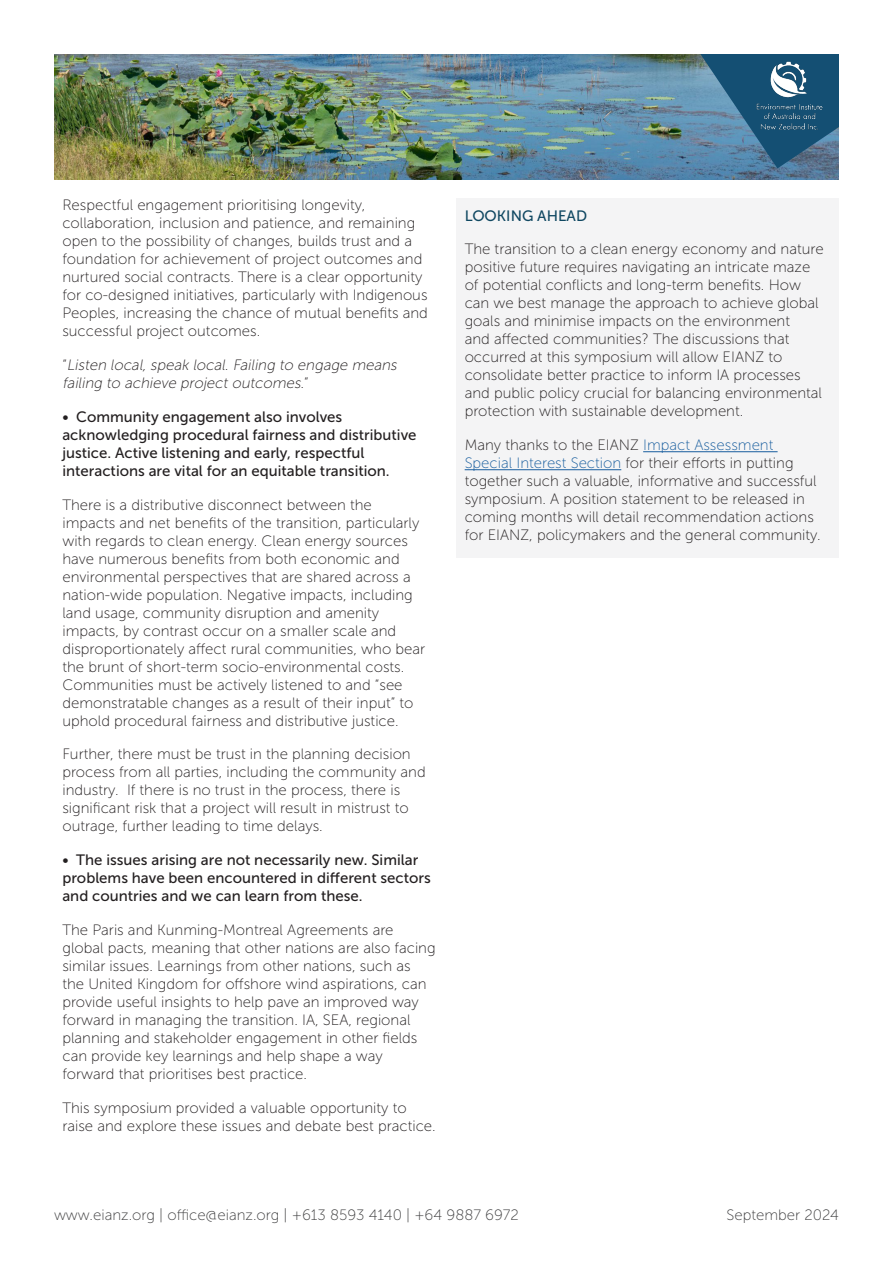
<style>
.page{position:relative;width:893px;height:1263px;background:#fff}
.page>*{position:absolute;margin:0;border:0;box-sizing:border-box;transform-origin:0 0}
.Heading_1{font:15px/18px "Museo Sans 100";color:#231f20}
.Heading_1-2{font:15px/18px "Museo Sans 500";color:#231f20}
.Heading_1-3{font:italic 15px/18px "Museo Sans 100";color:#231f20}
.t1{font:15px "Museo Sans 100";color:#3e3e3f}
.Heading_1-4{font:15px "Museo Sans 500";color:#0f4761}
.s1{font-style:normal}
.s2{color:#175d9e}
</style>
<div class="page">
<div style="left:456px;top:199px;width:383px;height:359px;background:#f4f4f5"></div>
<img style="left:54px;top:54px;width:785px;height:126px">
<svg style="left:700px;top:54px;width:139px;height:114px;background:#487797"></svg>
<img style="left:746px;top:54px;width:86px;height:94px">
<hr style="left:643px;top:451px;width:135px;height:1px;background:#175d9e">
<hr style="left:465px;top:469px;width:156px;height:1px;background:#175d9e">
<p class="Heading_1" style="left:62px;top:196px;width:367px">Respectful engagement prioritising longevity, collaboration, inclusion and patience, and remaining open to the possibility of changes, builds trust and a foundation for achievement of project outcomes and nurtured social contracts. There is a clear opportunity for co-designed initiatives, particularly with Indigenous Peoples, increasing the chance of mutual benefits and successful project outcomes.</p>
<p class="Heading_1-3" style="left:62px;top:356px;width:339px"><span class="s1">“</span> Listen local, speak local. Failing to engage means failing to achieve project outcomes.<span class="s1">”</span></p>
<p class="Heading_1-2" style="left:62px;top:408px;width:356px">• Community engagement also involves acknowledging procedural fairness and distributive justice. Active listening and early, respectful interactions are vital for an equitable transition.</p>
<p class="Heading_1" style="left:62px;top:496px;width:364px">There is a distributive disconnect between the impacts and net benefits of the transition, particularly with regards to clean energy. Clean energy sources have numerous benefits from both economic and environmental perspectives that are shared across a nation-wide population. Negative impacts, including land usage, community disruption and amenity impacts, by contrast occur on a smaller scale and disproportionately affect rural communities, who bear the brunt of short-term socio-environmental costs.<br>Communities must be actively listened to and “see demonstratable changes as a result of their input” to uphold procedural fairness and distributive justice.</p>
<p class="Heading_1" style="left:62px;top:745px;width:365px">Further, there must be trust in the planning decision process from all parties, including the community and industry. If there is no trust in the process, there is significant risk that a project will result in mistrust to outrage, further leading to time delays.</p>
<p class="Heading_1-2" style="left:62px;top:851px;width:370px">• The issues arising are not necessarily new. Similar problems have been encountered in different sectors and countries and we can learn from these.</p>
<p class="Heading_1" style="left:62px;top:921px;width:375px">The Paris and Kunming-Montreal Agreements are global pacts, meaning that other nations are also facing similar issues. Learnings from other nations, such as the United Kingdom for offshore wind aspirations, can provide useful insights to help pave an improved way forward in managing the transition. IA, SEA, regional planning and stakeholder engagement in other fields can provide key learnings and help shape a way forward that prioritises best practice.</p>
<p class="Heading_1" style="left:62px;top:1099px;width:375px">This symposium provided a valuable opportunity to raise and explore these issues and debate best practice.</p>
<p class="Heading_1-4" style="left:465px;top:207px;width:124px">LOOKING AHEAD</p>
<p class="Heading_1" style="left:465px;top:240px;width:360px">The transition to a clean energy economy and nature positive future requires navigating an intricate maze of potential conflicts and long-term benefits. How can we best manage the approach to achieve global goals and minimise impacts on the environment<br>and affected communities? The discussions that occurred at this symposium will allow EIANZ to consolidate better practice to inform IA processes and public policy crucial for balancing environmental protection with sustainable development.</p>
<p class="Heading_1" style="left:465px;top:436px;width:357px">Many thanks to the EIANZ <span class="s2">Impact Assessment Special Interest Section</span> for their efforts in putting together such a valuable, informative and successful symposium. A position statement to be released in coming months will detail recommendation actions for EIANZ, policymakers and the general community.</p>
<p class="t1" style="left:54px;top:1207px;width:466px">www.eianz.org | office@eianz.org | +613 8593 4140 | +64 9887 6972</p>
<p class="t1" style="left:726px;top:1207px;width:114px">September 2024</p>
</div>
